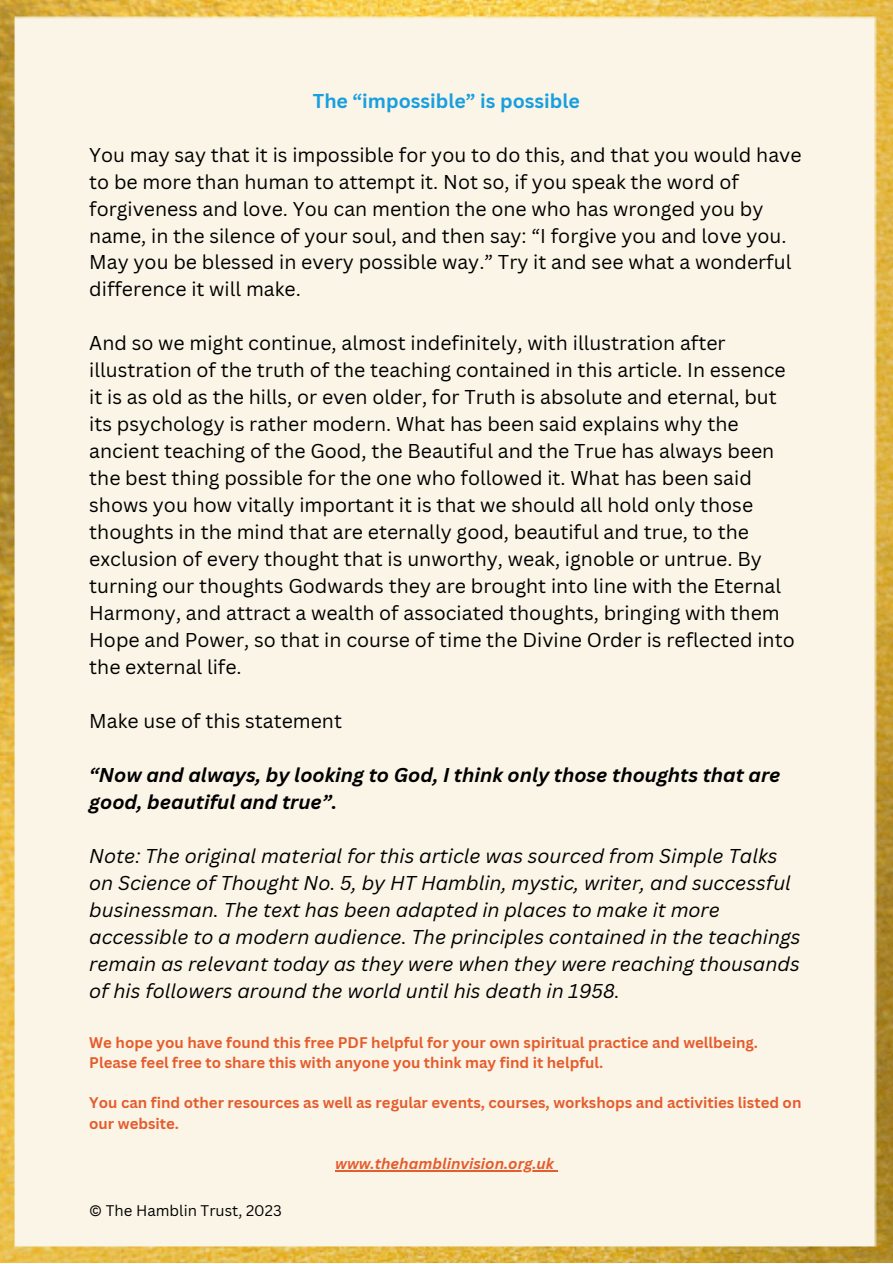
<style>
.page{position:relative;width:893px;height:1264px;background:#fff}
.page>*{position:absolute;margin:0;border:0;box-sizing:border-box;transform-origin:0 0}
.t1{font:19.5px/27px "Canva Sans";color:#000}
.t2{font:italic 19.5px/27px "Canva Sans";color:#000}
.t3{font:italic 700 19.5px/27px "Canva Sans";color:#000}
.t4{font:700 19.5px "Canva Sans";color:#199fdf}
.t5{font:700 15px/20.2px "Canva Sans";color:#e55c2d}
.t6{font:italic 700 15px "Canva Sans";color:#e55c2d}
.t7{font:15px "Canva Sans";color:#000}
</style>
<div class="page">
<div style="left:0;top:0;width:892px;height:1262px;background:#fbf5e7"></div>
<hr style="left:335px;top:1170px;width:219px;height:1px;background:#e55c2d">
<p class="t4" style="left:313px;top:87px;width:268px">The “impossible” is possible</p>
<p class="t1" style="left:89px;top:140px;width:713px">You may say that it is impossible for you to do this, and that you would have to be more than human to attempt it. Not so, if you speak the word of forgiveness and love. You can mention the one who has wronged you by name, in the silence of your soul, and then say: “I forgive you and love you.<br>May you be blessed in every possible way.” Try it and see what a wonderful difference it will make.</p>
<p class="t1" style="left:89px;top:329px;width:707px">And so we might continue, almost indefinitely, with illustration after illustration of the truth of the teaching contained in this article. In essence it is as old as the hills, or even older, for Truth is absolute and eternal, but its psychology is rather modern. What has been said explains why the ancient teaching of the Good, the Beautiful and the True has always been the best thing possible for the one who followed it. What has been said shows you how vitally important it is that we should all hold only those thoughts in the mind that are eternally good, beautiful and true, to the exclusion of every thought that is unworthy, weak, ignoble or untrue. By turning our thoughts Godwards they are brought into line with the Eternal Harmony, and attract a wealth of associated thoughts, bringing with them Hope and Power, so that in course of time the Divine Order is reflected into the external life.</p>
<p class="t1" style="left:89px;top:707px;width:254px">Make use of this statement</p>
<p class="t3" style="left:89px;top:761px;width:693px">“Now and always, by looking to God, I think only those thoughts that are good, beautiful and true”.</p>
<p class="t2" style="left:89px;top:842px;width:712px">Note: The original material for this article was sourced from Simple Talks on Science of Thought No. 5, by HT Hamblin, mystic, writer, and successful businessman. The text has been adapted in places to make it more accessible to a modern audience. The principles contained in the teachings remain as relevant today as they were when they were reaching thousands of his followers around the world until his death in 1958.</p>
<p class="t5" style="left:89px;top:1031px;width:670px">We hope you have found this free PDF helpful for your own spiritual practice and wellbeing.<br>Please feel free to share this with anyone you think may find it helpful.</p>
<p class="t5" style="left:89px;top:1092px;width:713px">You can find other resources as well as regular events, courses, workshops and activities listed on our website.</p>
<p class="t6" style="left:335px;top:1153px;width:220px">www.thehamblinvision.org.uk</p>
<p class="t7" style="left:89px;top:1200px;width:194px">© The Hamblin Trust, 2023</p>
</div>
